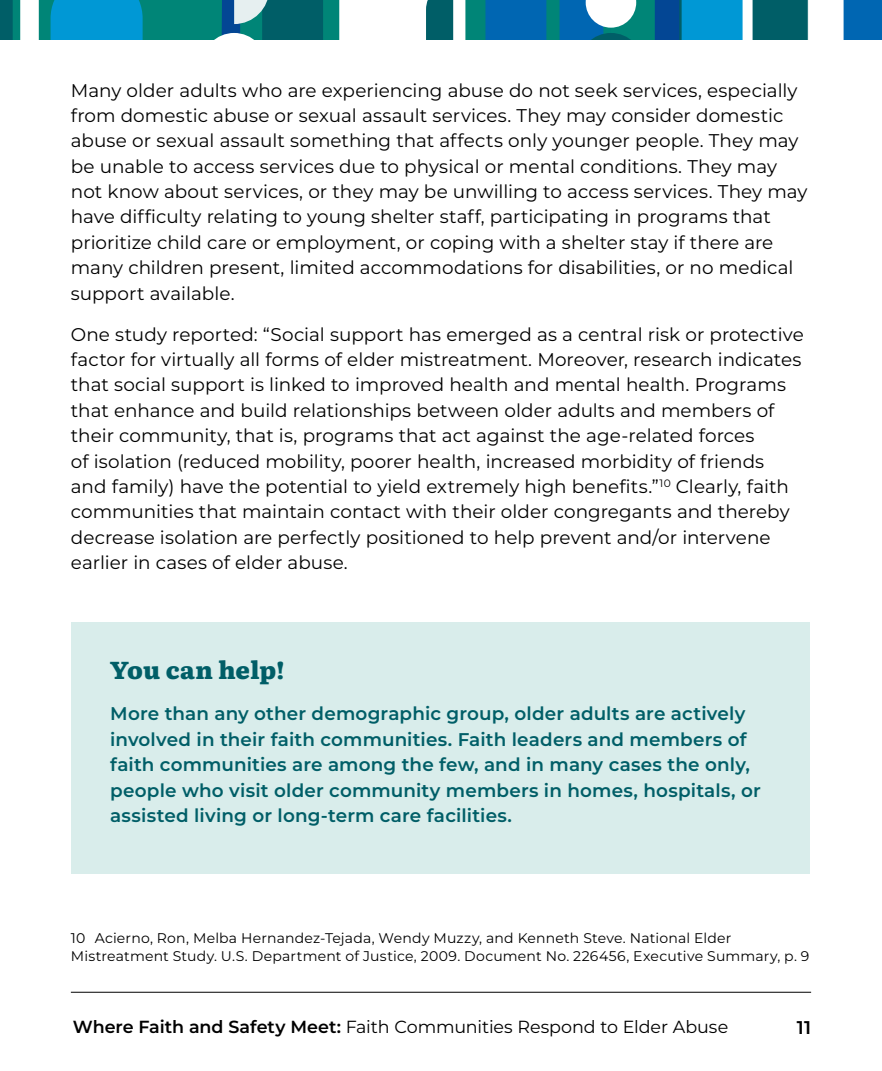
<style>
.page{position:relative;width:882px;height:1071px;background:#fff}
.page>*{position:absolute;margin:0;border:0;box-sizing:border-box;transform-origin:0 0}
.H03__Green_Callout{font:800 24.5px "Literata";letter-spacing:.005em;color:#005e67}
.P__Body{font:18.38px/25.4px "Montserrat";color:#000}
.Body_Green{font:600 18.38px/25.4px "Montserrat";letter-spacing:.01em;color:#005e67}
.t1{font:600 18.38px "Montserrat";color:#000}
.t2{font:17.5px "Montserrat";letter-spacing:-.005em;color:#000}
.Footers{font:14px/17.5px "Montserrat";letter-spacing:.015em;color:#000}
.s1{font-weight:600}
</style>
<div class="page">
<div style="left:71px;top:622px;width:739px;height:252px;background:#d9edeb"></div>
<hr style="left:71px;top:992px;width:740px;height:1px;background:#000">
<div style="left:0;top:0;width:50px;height:39px;background:#005e67"></div>
<svg style="left:13px;top:0;width:730px;height:39px"></svg>
<svg style="left:753px;top:0;width:129px;height:39px"></svg>
<p class="P__Body" style="left:71px;top:77px;width:738px">Many older adults who are experiencing abuse do not seek services, especially from domestic abuse or sexual assault services. They may consider domestic abuse or sexual assault something that affects only younger people. They may be unable to access services due to physical or mental conditions. They may not know about services, or they may be unwilling to access services. They may have difficulty relating to young shelter staff, participating in programs that prioritize child care or employment, or coping with a shelter stay if there are many children present, limited accommodations for disabilities, or no medical support available.</p>
<p class="P__Body" style="left:71px;top:321px;width:735px">One study reported: “Social support has emerged as a central risk or protective factor for virtually all forms of elder mistreatment. Moreover, research indicates that social support is linked to improved health and mental health. Programs that enhance and build relationships between older adults and members of their community, that is, programs that act against the age-related forces<br>of isolation (reduced mobility, poorer health, increased morbidity of friends and family) have the potential to yield extremely high benefits.”<sup>10</sup> Clearly, faith communities that maintain contact with their older congregants and thereby decrease isolation are perfectly positioned to help prevent and/or intervene earlier in cases of elder abuse.</p>
<h3 class="H03__Green_Callout" style="left:110px;top:649px;width:176px">You can help!</h3>
<p class="Body_Green" style="left:110px;top:700px;width:652px">More than any other demographic group, older adults are actively involved in their faith communities. Faith leaders and members of faith communities are among the few, and in many cases the only, people who visit older community members in homes, hospitals, or assisted living or long-term care facilities.</p>
<p class="Footers" style="left:71px;top:929px;width:740px">10 Acierno, Ron, Melba Hernandez-Tejada, Wendy Muzzy, and Kenneth Steve. National Elder<br>Mistreatment Study. U.S. Department of Justice, 2009. Document No. 226456, Executive Summary, p. 9</p>
<p class="t2" style="left:73px;top:1015px;width:657px"><span class="s1">Where Faith and Safety Meet:</span> Faith Communities Respond to Elder Abuse</p>
<p class="t1" style="left:797px;top:1014px;width:16px">11</p>
</div>
